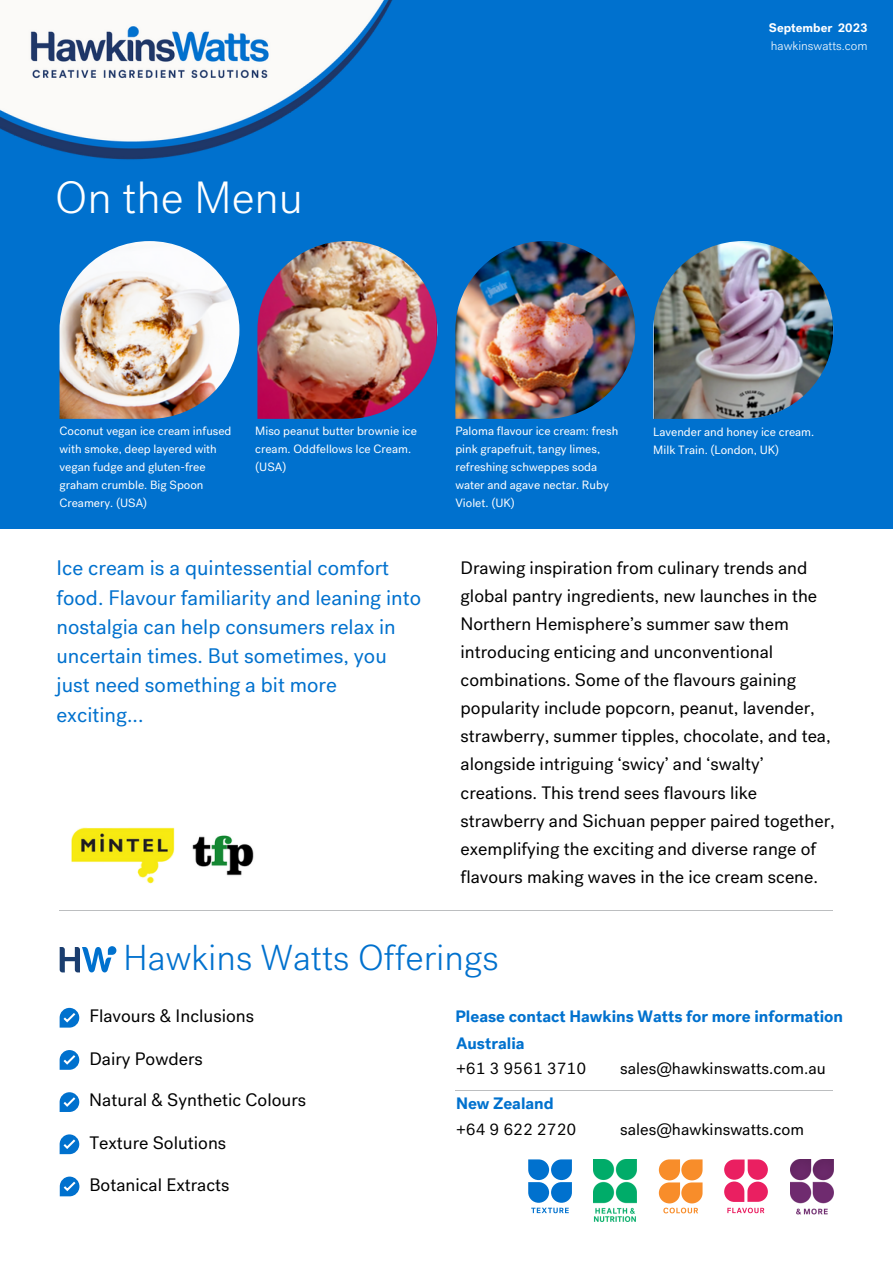
<style>
.page{position:relative;width:893px;height:1264px;background:#fff}
.page>*{position:absolute;margin:0;border:0;box-sizing:border-box;transform-origin:0 0}
.t1{font:300 45px "Post Grotesk";color:#fff}
.t2{font:300 36px "Post Grotesk";color:#0071ce}
.t3{font:21px/29.2px "Post Grotesk";color:#0071ce}
.t4{font:18px/28px "Post Grotesk";color:#000}
.t5{font:16.5px "Post Grotesk";color:#000}
.t6{font:700 16.5px "Post Grotesk";color:#0071ce}
.t7{font:300 12.45px "Post Grotesk";color:#fff}
.t8{font:700 12.45px "Post Grotesk";color:#fff}
.t9{font:12px/18px "Post Grotesk";color:#fff}
</style>
<div class="page">
<svg style="left:60px;top:1092px;width:19px;height:19px"></svg>
<svg style="left:60px;top:1134px;width:19px;height:20px"></svg>
<svg style="left:60px;top:1007px;width:19px;height:20px"></svg>
<svg style="left:60px;top:1050px;width:19px;height:19px"></svg>
<hr style="left:59px;top:910px;width:774px;height:1px;background:#bcbec0">
<div style="left:0;top:0;width:892px;height:529px;background:#0071ce"></div>
<hr style="left:455px;top:1089px;width:378px;height:1px;background:#bcbec0">
<svg style="left:528px;top:1159px;width:44px;height:54px"></svg>
<svg style="left:658px;top:1159px;width:44px;height:54px"></svg>
<svg style="left:724px;top:1159px;width:43px;height:42px"></svg>
<svg style="left:727px;top:1207px;width:37px;height:6px"></svg>
<img style="left:790px;top:1159px;width:43px;height:56px">
<svg style="left:60px;top:946px;width:56px;height:26px"></svg>
<img style="left:0;top:0;width:392px;height:160px">
<img style="left:72px;top:827px;width:102px;height:56px">
<img style="left:192px;top:835px;width:62px;height:41px">
<img style="left:59px;top:241px;width:180px;height:178px">
<img style="left:257px;top:241px;width:180px;height:178px">
<img style="left:455px;top:241px;width:180px;height:178px">
<img style="left:653px;top:241px;width:180px;height:178px">
<svg style="left:60px;top:1176px;width:19px;height:20px"></svg>
<img style="left:594px;top:1159px;width:42px;height:62px">
<p class="t1" style="left:55px;top:172px;width:249px">On the Menu</p>
<p class="t8" style="left:768px;top:19px;width:100px">September 2023</p>
<p class="t7" style="left:770px;top:39px;width:98px">hawkinswatts.com</p>
<p class="t9" style="left:59px;top:422px;width:173px">Coconut vegan ice cream infused with smoke, deep layered with vegan fudge and gluten-free graham crumble. Big Spoon<br>Creamery. (USA)</p>
<p class="t9" style="left:255px;top:422px;width:163px">Miso peanut butter brownie ice cream. Oddfellows Ice Cream. (USA)</p>
<p class="t9" style="left:455px;top:422px;width:164px">Paloma flavour ice cream: fresh pink grapefruit, tangy limes, refreshing schweppes soda water and agave nectar. Ruby<br>Violet. (UK)</p>
<p class="t9" style="left:653px;top:422px;width:162px">Lavender and honey ice cream.<br>Milk Train. (London, UK)</p>
<p class="t3" style="left:56px;top:553px;width:366px">Ice cream is a quintessential comfort food. Flavour familiarity and leaning into nostalgia can help consumers relax in uncertain times. But sometimes, you just need something a bit more exciting...</p>
<p class="t4" style="left:460px;top:553px;width:376px">Drawing inspiration from culinary trends and global pantry ingredients, new launches in the Northern Hemisphere’s summer saw them introducing enticing and unconventional combinations. Some of the flavours gaining popularity include popcorn, peanut, lavender, strawberry, summer tipples, chocolate, and tea, alongside intriguing ‘swicy’ and ‘swalty’ creations. This trend sees flavours like strawberry and Sichuan pepper paired together, exemplifying the exciting and diverse range of flavours making waves in the ice cream scene.</p>
<p class="t2" style="left:123px;top:937px;width:377px">Hawkins Watts Offerings</p>
<p class="t4" style="left:89px;top:1001px;width:166px">Flavours &amp; Inclusions</p>
<p class="t4" style="left:89px;top:1045px;width:115px">Dairy Powders</p>
<p class="t4" style="left:89px;top:1085px;width:218px">Natural &amp; Synthetic Colours</p>
<p class="t4" style="left:89px;top:1129px;width:138px">Texture Solutions</p>
<p class="t4" style="left:89px;top:1170px;width:142px">Botanical Extracts</p>
<p class="t6" style="left:455px;top:1005px;width:389px">Please contact Hawkins Watts for more information</p>
<p class="t6" style="left:456px;top:1032px;width:70px">Australia</p>
<p class="t5" style="left:456px;top:1058px;width:132px">+61 3 9561 3710</p>
<p class="t5" style="left:620px;top:1058px;width:207px">sales@hawkinswatts.com.au</p>
<p class="t6" style="left:456px;top:1092px;width:99px">New Zealand</p>
<p class="t5" style="left:456px;top:1119px;width:122px">+64 9 622 2720</p>
<p class="t5" style="left:620px;top:1119px;width:185px">sales@hawkinswatts.com</p>
</div>
